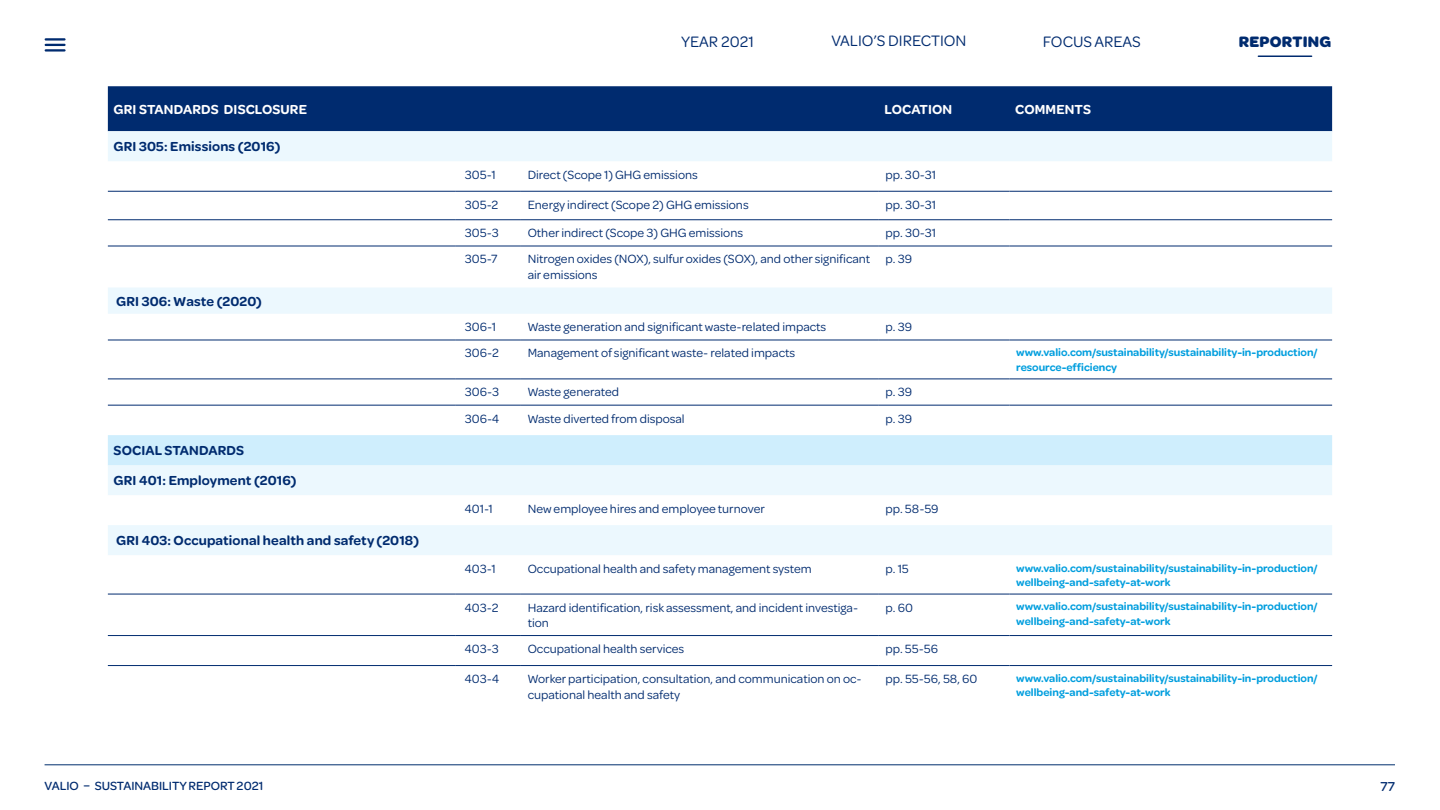
<style>
.page{position:relative;width:1440px;height:810px;background:#fff}
.page>*{position:absolute;margin:0;border:0;box-sizing:border-box;transform-origin:0 0}
.t1{font:16.12px "Omnes Valio";color:#002b6f}
.t2{font:700 16.12px "Omnes";letter-spacing:.015em;color:#002b6f}
.t3{font:600 13.95px/30px "Omnes Valio";letter-spacing:.01em;color:#002b6f}
.t4{font:600 13.95px "Omnes Valio";letter-spacing:.01em;color:#fff}
.t5{font:500 13.8px "Omnes Valio";color:#002b6f}
.t6{font:12.75px/15.8px "Omnes Valio";color:#002b6f}
.t7{font:500 12.67px "Omnes Valio";color:#002b6f}
.t8{font:600 11.25px/14.2px "Omnes Valio";color:#009ede}
</style>
<div class="page">
<div style="left:108px;top:86px;width:1224px;height:45px;background:#002b6f"></div>
<svg style="left:108px;top:131px;width:1224px;height:424px"></svg>
<div style="left:108px;top:435px;width:1224px;height:30px;background:#cfeefd"></div>
<hr style="left:108px;top:191px;width:348px;height:1px;background:#002b6f">
<hr style="left:456px;top:191px;width:65px;height:1px;background:#002b6f">
<hr style="left:521px;top:191px;width:358px;height:1px;background:#002b6f">
<hr style="left:879px;top:191px;width:130px;height:1px;background:#002b6f">
<hr style="left:1010px;top:191px;width:322px;height:1px;background:#002b6f">
<hr style="left:108px;top:220px;width:348px;height:1px;background:#002b6f">
<hr style="left:456px;top:220px;width:65px;height:1px;background:#002b6f">
<hr style="left:521px;top:220px;width:358px;height:1px;background:#002b6f">
<hr style="left:879px;top:220px;width:130px;height:1px;background:#002b6f">
<hr style="left:1010px;top:220px;width:322px;height:1px;background:#002b6f">
<hr style="left:108px;top:246px;width:348px;height:1px;background:#002b6f">
<hr style="left:456px;top:246px;width:65px;height:1px;background:#002b6f">
<hr style="left:521px;top:246px;width:358px;height:1px;background:#002b6f">
<hr style="left:879px;top:246px;width:130px;height:1px;background:#002b6f">
<hr style="left:1010px;top:246px;width:322px;height:1px;background:#002b6f">
<hr style="left:108px;top:340px;width:348px;height:1px;background:#002b6f">
<hr style="left:456px;top:340px;width:65px;height:1px;background:#002b6f">
<hr style="left:521px;top:340px;width:358px;height:1px;background:#002b6f">
<hr style="left:879px;top:340px;width:130px;height:1px;background:#002b6f">
<hr style="left:1010px;top:340px;width:322px;height:1px;background:#002b6f">
<hr style="left:108px;top:379px;width:348px;height:1px;background:#002b6f">
<hr style="left:456px;top:379px;width:65px;height:1px;background:#002b6f">
<hr style="left:521px;top:379px;width:358px;height:1px;background:#002b6f">
<hr style="left:879px;top:379px;width:130px;height:1px;background:#002b6f">
<hr style="left:1010px;top:379px;width:322px;height:1px;background:#002b6f">
<hr style="left:108px;top:405px;width:348px;height:1px;background:#002b6f">
<hr style="left:456px;top:405px;width:65px;height:1px;background:#002b6f">
<hr style="left:521px;top:405px;width:358px;height:1px;background:#002b6f">
<hr style="left:879px;top:405px;width:130px;height:1px;background:#002b6f">
<hr style="left:1010px;top:405px;width:322px;height:1px;background:#002b6f">
<hr style="left:108px;top:594px;width:348px;height:1px;background:#002b6f">
<hr style="left:456px;top:594px;width:65px;height:1px;background:#002b6f">
<hr style="left:521px;top:594px;width:358px;height:1px;background:#002b6f">
<hr style="left:879px;top:594px;width:130px;height:1px;background:#002b6f">
<hr style="left:1010px;top:594px;width:322px;height:1px;background:#002b6f">
<hr style="left:108px;top:635px;width:348px;height:1px;background:#002b6f">
<hr style="left:456px;top:635px;width:65px;height:1px;background:#002b6f">
<hr style="left:521px;top:635px;width:358px;height:1px;background:#002b6f">
<hr style="left:879px;top:635px;width:130px;height:1px;background:#002b6f">
<hr style="left:1010px;top:635px;width:322px;height:1px;background:#002b6f">
<hr style="left:108px;top:665px;width:348px;height:1px;background:#002b6f">
<hr style="left:456px;top:665px;width:65px;height:1px;background:#002b6f">
<hr style="left:521px;top:665px;width:358px;height:1px;background:#002b6f">
<hr style="left:879px;top:665px;width:130px;height:1px;background:#002b6f">
<hr style="left:1010px;top:665px;width:322px;height:1px;background:#002b6f">
<hr style="left:45px;top:765px;width:1350px;height:1px;background:#002e6d">
<hr style="left:46px;top:38px;width:19px;height:3px;background:#002b6f">
<svg style="left:46px;top:44px;width:19px;height:2px"></svg>
<hr style="left:46px;top:49px;width:19px;height:3px;background:#002b6f">
<hr style="left:1258px;top:56px;width:54px;height:1px;background:#002b6f">
<p class="t1" style="left:681px;top:31px;width:74px">YEAR 2021</p>
<p class="t1" style="left:831px;top:30px;width:137px">VALIO’S DIRECTION</p>
<p class="t1" style="left:1043px;top:31px;width:100px">FOCUS AREAS</p>
<p class="t2" style="left:1239px;top:32px;width:94px">REPORTING</p>
<p class="t4" style="left:114px;top:99px;width:195px">GRI STANDARDS DISCLOSURE</p>
<p class="t4" style="left:885px;top:99px;width:69px">LOCATION</p>
<p class="t4" style="left:1015px;top:99px;width:77px">COMMENTS</p>
<p class="t3" style="left:114px;top:131px;width:168px">GRI 305: Emissions (2016)</p>
<p class="t6" style="left:465px;top:166px;width:32px">305-1</p>
<p class="t6" style="left:528px;top:166px;width:172px">Direct (Scope 1) GHG emissions</p>
<p class="t6" style="left:886px;top:166px;width:52px">pp. 30-31</p>
<p class="t6" style="left:465px;top:196px;width:35px">305-2</p>
<p class="t6" style="left:528px;top:196px;width:223px">Energy indirect (Scope 2) GHG emissions</p>
<p class="t6" style="left:886px;top:196px;width:52px">pp. 30-31</p>
<p class="t6" style="left:465px;top:224px;width:35px">305-3</p>
<p class="t6" style="left:528px;top:224px;width:217px">Other indirect (Scope 3) GHG emissions</p>
<p class="t6" style="left:886px;top:224px;width:52px">pp. 30-31</p>
<p class="t6" style="left:465px;top:251px;width:34px">305-7</p>
<p class="t6" style="left:528px;top:251px;width:344px">Nitrogen oxides (NOX), sulfur oxides (SOX), and other significant air emissions</p>
<p class="t6" style="left:886px;top:251px;width:28px">p. 39</p>
<p class="t3" style="left:116px;top:285px;width:147px">GRI 306: Waste (2020)</p>
<p class="t6" style="left:465px;top:318px;width:33px">306-1</p>
<p class="t6" style="left:528px;top:318px;width:300px">Waste generation and significant waste-related impacts</p>
<p class="t6" style="left:886px;top:318px;width:28px">p. 39</p>
<p class="t6" style="left:465px;top:345px;width:36px">306-2</p>
<p class="t6" style="left:528px;top:345px;width:269px">Management of significant waste- related impacts</p>
<p class="t8" style="left:1016px;top:345px;width:303px">www.valio.com/sustainability/sustainability-in-production/ resource-efficiency</p>
<p class="t6" style="left:465px;top:384px;width:36px">306-3</p>
<p class="t6" style="left:528px;top:384px;width:93px">Waste generated</p>
<p class="t6" style="left:886px;top:384px;width:28px">p. 39</p>
<p class="t6" style="left:465px;top:410px;width:36px">306-4</p>
<p class="t6" style="left:528px;top:410px;width:159px">Waste diverted from disposal</p>
<p class="t6" style="left:886px;top:410px;width:28px">p. 39</p>
<p class="t3" style="left:114px;top:435px;width:184px">SOCIAL STANDARDS<br>GRI 401: Employment (2016)</p>
<p class="t6" style="left:465px;top:500px;width:29px">401-1</p>
<p class="t6" style="left:528px;top:500px;width:239px">New employee hires and employee turnover</p>
<p class="t6" style="left:886px;top:500px;width:55px">pp. 58-59</p>
<p class="t3" style="left:116px;top:525px;width:304px">GRI 403: Occupational health and safety (2018)</p>
<p class="t6" style="left:465px;top:560px;width:32px">403-1</p>
<p class="t6" style="left:528px;top:560px;width:286px">Occupational health and safety management system</p>
<p class="t6" style="left:886px;top:560px;width:25px">p. 15</p>
<p class="t8" style="left:1016px;top:560px;width:303px">www.valio.com/sustainability/sustainability-in-production/ wellbeing-and-safety-at-work</p>
<p class="t6" style="left:465px;top:599px;width:35px">403-2</p>
<p class="t6" style="left:528px;top:599px;width:332px">Hazard identification, risk assessment, and incident investiga&shy;tion</p>
<p class="t6" style="left:886px;top:599px;width:29px">p. 60</p>
<p class="t8" style="left:1016px;top:599px;width:303px">www.valio.com/sustainability/sustainability-in-production/ wellbeing-and-safety-at-work</p>
<p class="t6" style="left:465px;top:640px;width:36px">403-3</p>
<p class="t6" style="left:528px;top:640px;width:158px">Occupational health services</p>
<p class="t6" style="left:886px;top:640px;width:54px">pp. 55-56</p>
<p class="t6" style="left:465px;top:670px;width:36px">403-4</p>
<p class="t6" style="left:528px;top:670px;width:335px">Worker participation, consultation, and communication on oc&shy;cupational health and safety</p>
<p class="t6" style="left:886px;top:670px;width:93px">pp. 55-56, 58, 60</p>
<p class="t8" style="left:1016px;top:670px;width:303px">www.valio.com/sustainability/sustainability-in-production/ wellbeing-and-safety-at-work</p>
<p class="t7" style="left:45px;top:777px;width:220px">VALIO – SUSTAINABILITY REPORT 2021</p>
<p class="t5" style="left:1380px;top:777px;width:16px">77</p>
</div>
